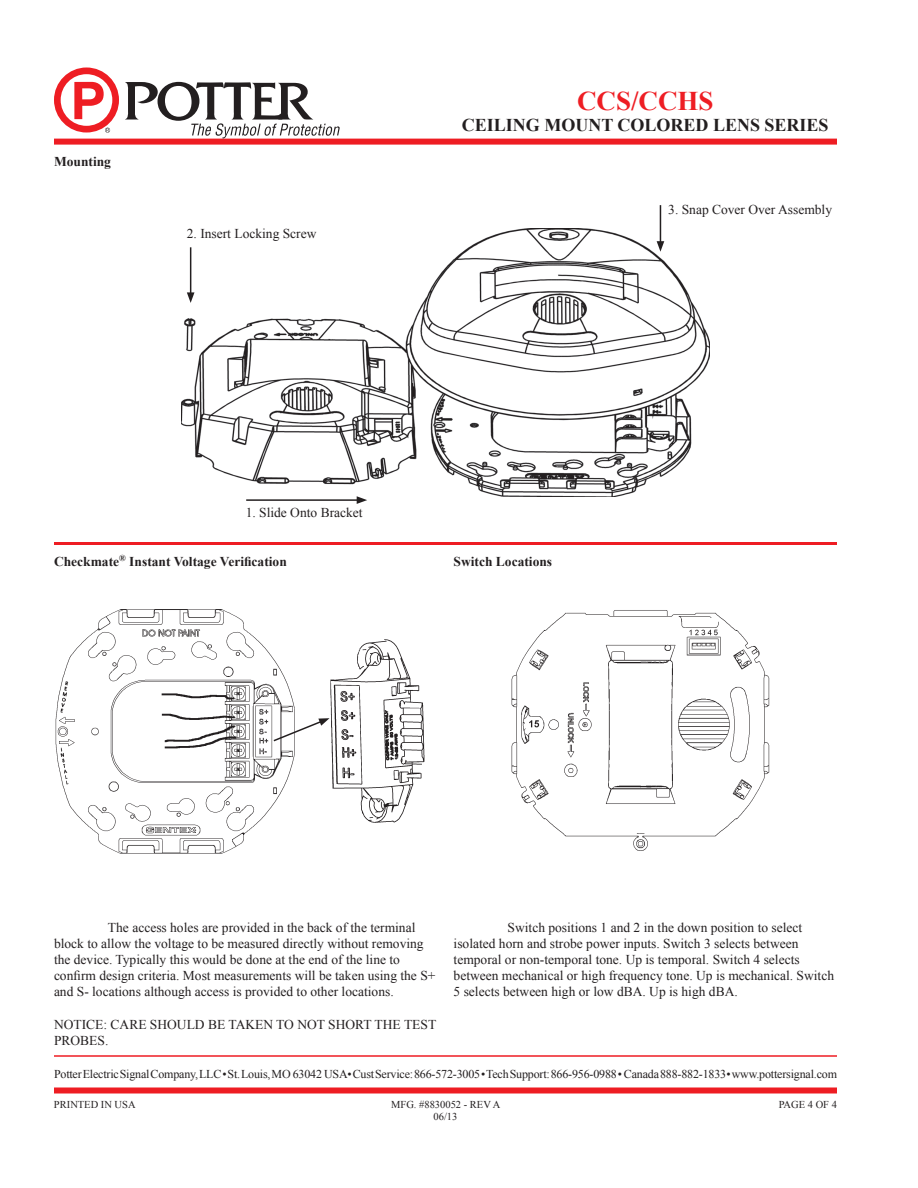
<style>
.page{position:relative;width:918px;height:1188px;background:#fff}
.page>*{position:absolute;margin:0;border:0;box-sizing:border-box;transform-origin:0 0}
.t1{font:700 27px "Times New Roman";color:#ee1d23}
.t2{font:700 18px "Times New Roman";color:#231f20}
.t3{font:13.5px/16.2px "Times New Roman";color:#231f20}
.t4{font:700 13.5px "Times New Roman";color:#231f20}
.t5{font:12px "Times New Roman";letter-spacing:-.015em;color:#231f20}
.t6{font:10.5px/12.6px "Times New Roman";color:#231f20;text-align:center}
</style>
<div class="page">
<div style="left:54px;top:1088px;width:783px;height:6px;background:#ee1d23"></div>
<div style="left:54px;top:139px;width:783px;height:6px;background:#ee1d23"></div>
<svg style="left:54px;top:68px;width:65px;height:65px"></svg>
<svg style="left:125px;top:82px;width:215px;height:56px"></svg>
<hr style="left:54px;top:1055px;width:783px;height:2px;background:#ee1d23">
<img style="left:182px;top:228px;width:527px;height:268px">
<hr style="left:190px;top:247px;width:1px;height:48px;background:#231f20">
<svg style="left:187px;top:292px;width:7px;height:11px"></svg>
<hr style="left:246px;top:499px;width:113px;height:2px;background:#231f20">
<svg style="left:357px;top:496px;width:10px;height:8px"></svg>
<hr style="left:660px;top:205px;width:1px;height:39px;background:#231f20">
<svg style="left:657px;top:241px;width:7px;height:11px"></svg>
<hr style="left:54px;top:542px;width:783px;height:3px;background:#ee1d23">
<img style="left:55px;top:609px;width:240px;height:245px">
<svg style="left:272px;top:718px;width:39px;height:25px"></svg>
<img style="left:311px;top:639px;width:114px;height:184px">
<img style="left:511px;top:610px;width:259px;height:241px">
<p class="t4" style="left:54px;top:152px;width:59px">Mounting</p>
<p class="t3" style="left:187px;top:225px;width:131px">2. Insert Locking Screw</p>
<h1 class="t1" style="left:577px;top:82px;width:136px">Ccs/CcHS</h1>
<h2 class="t2" style="left:462px;top:113px;width:368px">ceiling mount colored lens series</h2>
<p class="t3" style="left:668px;top:202px;width:165px">3. Snap Cover Over Assembly</p>
<p class="t3" style="left:246px;top:504px;width:118px">1. Slide Onto Bracket</p>
<p class="t4" style="left:54px;top:552px;width:234px">Checkmate<sup>®</sup> Instant Voltage Verification</p>
<p class="t4" style="left:454px;top:552px;width:100px">Switch Locations</p>
<p class="t3" style="left:54px;top:919px;width:383px;text-indent:54px">The access holes are provided in the back of the terminal block to allow the voltage to be measured directly without removing the device. Typically this would be done at the end of the line to confirm design criteria. Most measurements will be taken using the S+ and S- locations although access is provided to other locations.</p>
<p class="t3" style="left:54px;top:1016px;width:384px">NOTICE: CARE SHOULD BE TAKEN TO NOT SHORT THE TEST<br>PROBES.</p>
<p class="t5" style="left:54px;top:1066px;width:785px">Potter Electric Signal Company, LLC • St. Louis, MO 63042 USA• Cust Service: 866-572-3005 • Tech Support: 866-956-0988• Canada 888-882-1833• www.pottersignal.com</p>
<p class="t3" style="left:454px;top:919px;width:382px;text-indent:54px">Switch positions 1 and 2 in the down position to select isolated horn and strobe power inputs. Switch 3 selects between temporal or non-temporal tone. Up is temporal. Switch 4 selects between mechanical or high frequency tone. Up is mechanical. Switch 5 selects between high or low dBA. Up is high dBA.</p>
<p class="t6" style="left:54px;top:1098px;width:83px">PRINTED IN USA</p>
<p class="t6" style="left:779px;top:1098px;width:60px">PAGE 4 OF 4</p>
<p class="t6" style="left:391px;top:1098px;width:111px">MFG. #8830052 - REV A<br>06/13</p>
</div>
